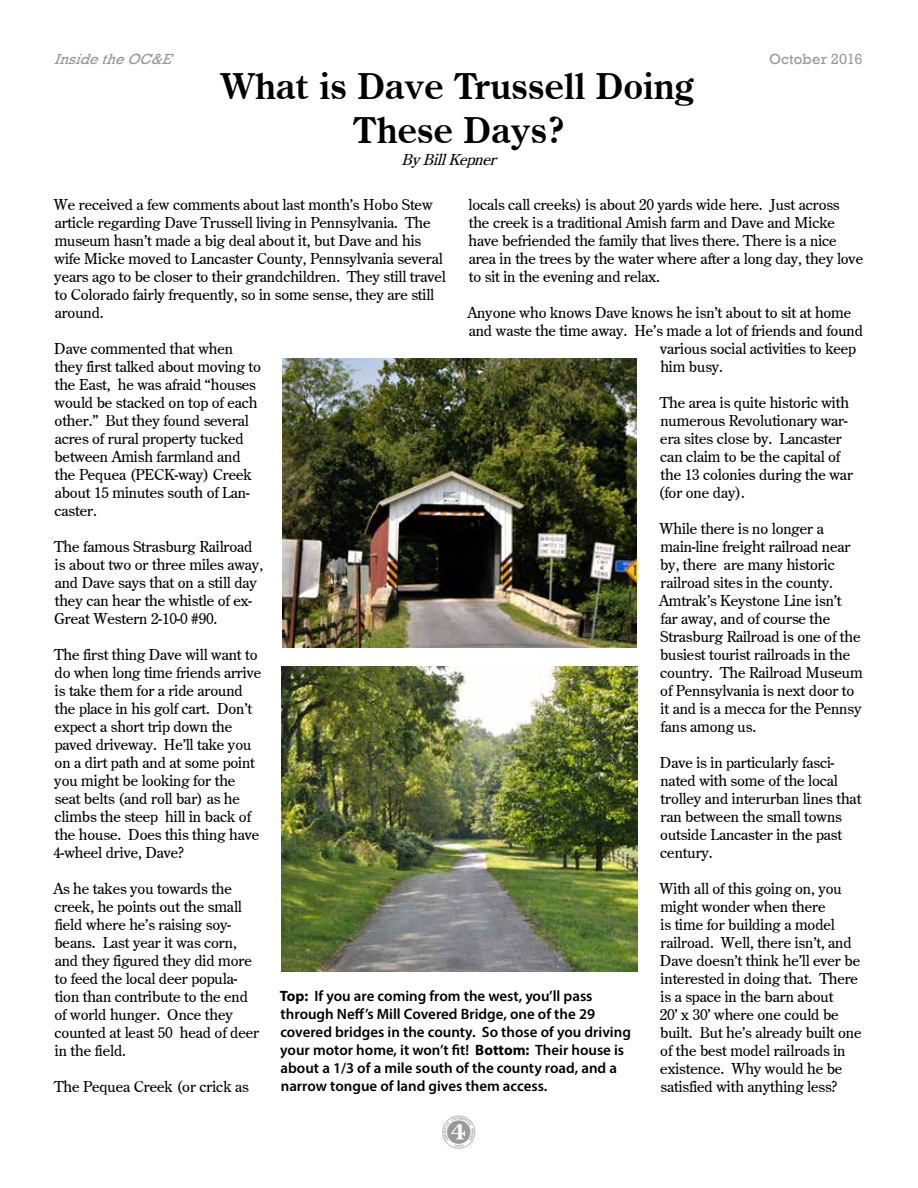
<style>
.page{position:relative;width:918px;height:1188px;background:#fff}
.page>*{position:absolute;margin:0;border:0;box-sizing:border-box;transform-origin:0 0}
.t1{font:700 36px/43.2px "Century Oldstyle BT";color:#000;text-align:center}
.t2{font:15px/18px "Century Old Style";color:#000}
.t3{font:600 15px/18px "Myriad Pro";color:#000}
.t4{font:italic 15px "Rockwell";color:#999}
.t5{font:italic 15px "Century Old Style";color:#000}
.t6{font:15px "Rockwell";letter-spacing:.01em;color:#999}
.s1{font-weight:700}
</style>
<div class="page">
<img style="left:282px;top:666px;width:355px;height:306px">
<img style="left:283px;top:358px;width:353px;height:290px">
<p class="t4" style="left:54px;top:51px;width:125px">InsidetheOC&amp;E</p>
<p class="t6" style="left:769px;top:51px;width:95px">October 2016</p>
<h1 class="t1" style="left:220px;top:65px;width:476px">What is Dave Trussell Doing<br>These Days?</h1>
<p class="t5" style="left:402px;top:150px;width:96px">By Bill Kepner</p>
<p class="t2" style="left:54px;top:195px;width:393px">We received a few comments about last month's Hobo Stew article regarding Dave Trussell living in Pennsylvania. The museum hasn't made a big deal about it, but Dave and his wife Micke moved to Lancaster County, Pennsylvania several years ago to be closer to their grandchildren. They still travel to Colorado fairly frequently, so in some sense, they are still around.</p>
<p class="t2" style="left:54px;top:339px;width:208px">Dave commented that when they first talked about moving to the East, he was afraid “houses would be stacked on top of each other.” But they found several acres of rural property tucked between Amish farmland and the Pequea (PECK-way) Creek about 15 minutes south of Lan&shy;caster.</p>
<p class="t2" style="left:54px;top:537px;width:210px">The famous Strasburg Railroad is about two or three miles away, and Dave says that on a still day they can hear the whistle of ex-<br>Great Western 2-10-0 #90.</p>
<p class="t2" style="left:54px;top:645px;width:209px">The first thing Dave will want to do when long time friends arrive is take them for a ride around the place in his golf cart. Don't expect a short trip down the paved driveway. He'll take you on a dirt path and at some point you might be looking for the seat belts (and roll bar) as he climbs the steep hill in back of the house. Does this thing have<br>4-wheel drive, Dave?</p>
<p class="t2" style="left:53px;top:879px;width:207px">As he takes you towards the creek, he points out the small field where he's raising soy&shy;beans. Last year it was corn, and they figured they did more to feed the local deer popula&shy;tion than contribute to the end of world hunger. Once they counted at least 50 head of deer in the field.</p>
<p class="t2" style="left:54px;top:1077px;width:196px">The Pequea Creek (or crick as</p>
<p class="t2" style="left:469px;top:195px;width:396px">locals call creeks) is about 20 yards wide here. Just across the creek is a traditional Amish farm and Dave and Micke have befriended the family that lives there. There is a nice area in the trees by the water where after a long day, they love to sit in the evening and relax.</p>
<p class="t2" style="left:467px;top:303px;width:385px">Anyone who knows Dave knows he isn't about to sit at home</p>
<p class="t2" style="left:469px;top:321px;width:396px">and waste the time away. He's made a lot of friends and found</p>
<p class="t2" style="left:660px;top:339px;width:197px">various social activities to keep</p>
<p class="t2" style="left:660px;top:357px;width:64px">him busy.</p>
<p class="t2" style="left:659px;top:393px;width:196px">The area is quite historic with numerous Revolutionary war&shy;era sites close by. Lancaster can claim to be the capital of the 13 colonies during the war (for one day).</p>
<p class="t2" style="left:659px;top:519px;width:205px">While there is no longer a main-line freight railroad near by, there are many historic railroad sites in the county.<br>Amtrak's Keystone Line isn't<br>far away, and of course the<br>Strasburg Railroad is one of the busiest tourist railroads in the country. The Railroad Museum of Pennsylvania is next door to it and is a mecca for the Pennsy fans among us.</p>
<p class="t2" style="left:660px;top:753px;width:203px">Dave is in particularly fasci&shy;nated with some of the local trolley and interurban lines that ran between the small towns outside Lancaster in the past century.</p>
<p class="t2" style="left:659px;top:879px;width:204px">With all of this going on, you might wonder when there<br>is time for building a model railroad. Well, there isn't, and<br>Dave doesn't think he'll ever be interested in doing that. There is a space in the barn about<br>20' x 30' where one could be built. But he's already built one of the best model railroads in existence. Why would he be satisfied with anything less?</p>
<p class="t3" style="left:280px;top:987px;width:352px"><span class="s1">Top:</span> If you are coming from the west, you’ll pass through Neff’s Mill Covered Bridge, one of the 29 covered bridges in the county. So those of you driving your motor home, it won’t fit! <span class="s1">Bottom:</span> Their house is about a 1/3 of a mile south of the county road, and a narrow tongue of land gives them access.</p>
</div>
